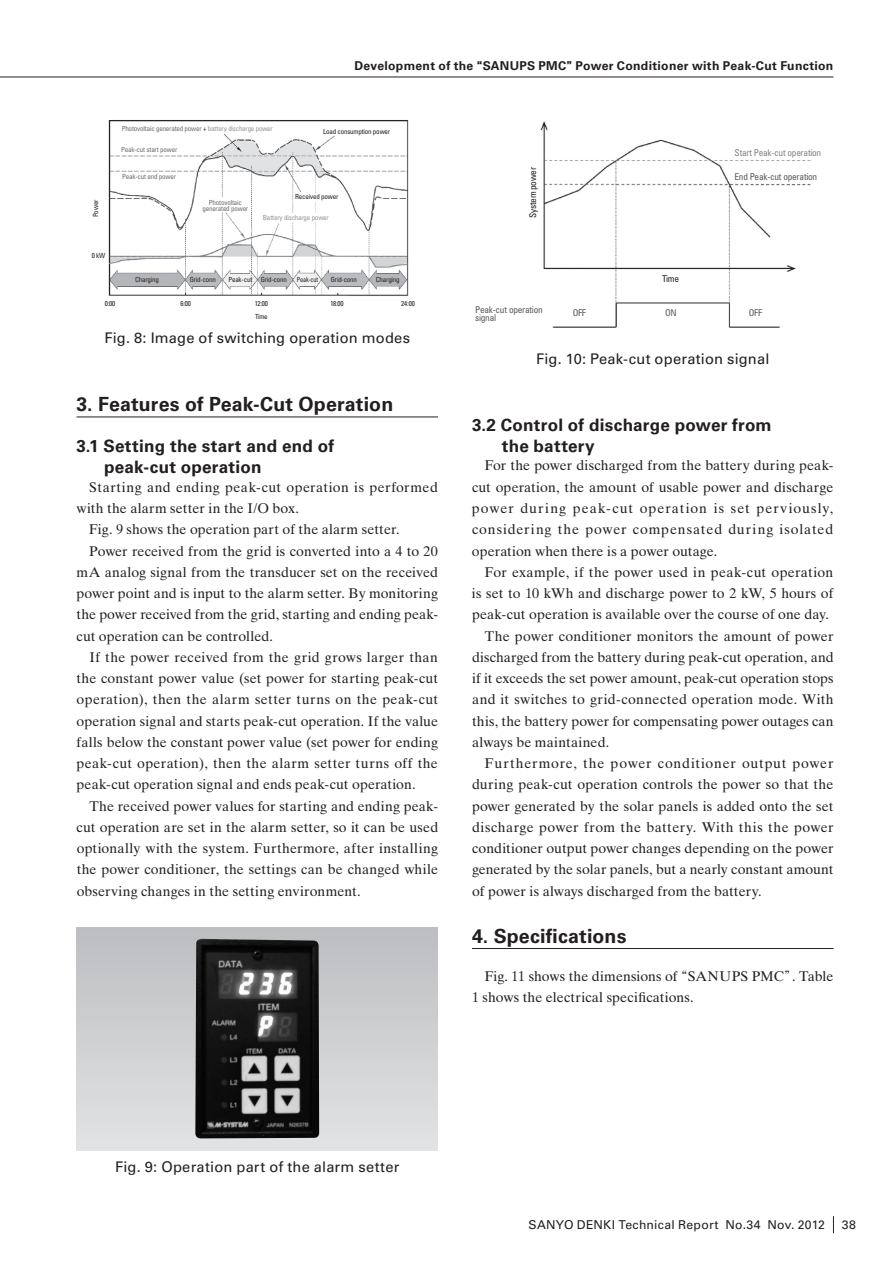
<style>
.page{position:relative;width:893px;height:1263px;background:#fff}
.page>*{position:absolute;margin:0;border:0;box-sizing:border-box;transform-origin:0 0}
.t1{font:700 19.5px "Univers";letter-spacing:.01em;color:#231f20}
.t2{font:700 17.1px/21.3px "Univers";letter-spacing:.015em;color:#231f20}
.t3{font:14.7px "Univers";letter-spacing:.015em;color:#231f20}
.t4{font:14.1px/21.3px "Times Ten";letter-spacing:.015em;color:#231f20;text-align:justify}
.t5{font:14.1px "Times Ten";letter-spacing:-.005em;color:#231f20}
.t6{font:14.1px "Times Ten";letter-spacing:.035em;color:#231f20}
.t7{font:14.1px "Times Ten";letter-spacing:.05em;color:#231f20}
.t8{font:700 12.15px "Univers";letter-spacing:.025em;color:#231f20}
.t9{font:12.15px "Univers";letter-spacing:.02em;color:#231f20}
.t10{font:condensed 9.3px/8.6px "Univers";letter-spacing:-.03em;color:#57585a}
.t11{font:condensed 9.3px "Univers";letter-spacing:-.035em;color:#808285}
.t12{font:condensed 9.3px "Univers";letter-spacing:-.025em;color:#231f20}
.t13{font:condensed 7.05px/12.8px "Univers";letter-spacing:-.03em;color:#231f20}
.t14{font:condensed 7.05px/6.4px "Univers";letter-spacing:-.03em;color:#6c6d70;text-align:center}
.t15{font:condensed 7.05px "Univers";letter-spacing:-.03em;color:#939598}
.t16{font:condensed 7.05px "Univers";letter-spacing:-.03em;color:#231f20;scale:.9 1}
.s1{font-family:"Shin Go Pro";font-size:10.65px}
.s2{color:#231f20}
.s3{color:#939598}
.s4{font-family:"Futo Min A101 Pro";font-weight:700;font-size:12.75px}
</style>
<div class="page">
<svg style="left:833px;top:1216px;width:1px;height:17px"></svg>
<hr style="left:0;top:77px;width:833px;height:1px;background:#231f20">
<div style="left:77px;top:927px;width:361px;height:223px;background:linear-gradient(to bottom,#bdbec0,#e2e3e5)"></div>
<img style="left:195px;top:939px;width:124px;height:199px">
<img style="left:108px;top:120px;width:301px;height:176px">
<div style="left:200px;top:197px;width:49px;height:15px;background:#fff"></div>
<div style="left:295px;top:193px;width:45px;height:8px;background:#fff"></div>
<div style="left:261px;top:214px;width:69px;height:8px;background:#fff"></div>
<hr style="left:77px;top:417px;width:361px;height:1px;background:#231f20">
<hr style="left:472px;top:948px;width:361px;height:1px;background:#231f20">
<img style="left:540px;top:121px;width:271px;height:207px">
<p class="t8" style="left:354px;top:59px;width:480px">Development of the<span class="s1">“</span>SANUPS PMC<span class="s1">”</span>Power Conditioner with Peak-Cut Function</p>
<p class="t13" style="left:89px;top:217px;width:19px;rotate:-90deg">Power</p>
<p class="t13" style="left:92px;top:249px;width:15px">0kW</p>
<p class="t14" style="left:122px;top:126px;width:153px">Photovoltaic generated power <span class="s2">+</span> <span class="s3">battery discharge power</span></p>
<p class="t14" style="left:121px;top:146px;width:58px">Peak-cut start power</p>
<p class="t14" style="left:122px;top:174px;width:55px">Peak-cut end power</p>
<p class="t14" style="left:203px;top:199px;width:47px">Photovoltaic generated power</p>
<p class="t13" style="left:323px;top:125px;width:69px">Load consumption power</p>
<p class="t13" style="left:295px;top:190px;width:45px">Received power</p>
<p class="t15" style="left:263px;top:213px;width:67px">Battery discharge power</p>
<p class="t13" style="left:135px;top:273px;width:25px">Charging</p>
<p class="t13" style="left:190px;top:273px;width:28px">Grid-conn</p>
<p class="t13" style="left:228px;top:273px;width:60px">Peak-cut Grid-conn</p>
<p class="t16" style="left:297px;top:275px;width:25px">Peak-cut</p>
<p class="t13" style="left:331px;top:273px;width:28px">Grid-conn</p>
<p class="t13" style="left:376px;top:273px;width:25px">Charging</p>
<p class="t12" style="left:527px;top:218px;width:53px;rotate:-90deg">System power</p>
<p class="t12" style="left:662px;top:272px;width:18px">Time</p>
<p class="t11" style="left:735px;top:147px;width:88px">Start Peak-cut operation</p>
<p class="t10" style="left:734px;top:172px;width:84px">End Peak-cut operation</p>
<p class="t13" style="left:105px;top:297px;width:12px">0:00</p>
<p class="t13" style="left:180px;top:297px;width:12px">6:00</p>
<p class="t13" style="left:255px;top:297px;width:15px">12:00<br>Time</p>
<p class="t13" style="left:330px;top:297px;width:15px">18:00</p>
<p class="t13" style="left:401px;top:297px;width:15px">24:00</p>
<p class="t3" style="left:104px;top:329px;width:307px">Fig. 8: Image of switching operation modes</p>
<h1 class="t1" style="left:77px;top:393px;width:318px">3. Features of Peak-Cut Operation</h1>
<p class="t2" style="left:104px;top:435px;width:231px;text-indent:-28px">3.1 Setting the start and end of peak-cut operation</p>
<p class="t6" style="left:89px;top:479px;width:350px">Starting and ending peak-cut operation is performed</p>
<p class="t4" style="left:76px;top:497px;width:224px">with the alarm setter in the I/O box.</p>
<p class="t4" style="left:89px;top:519px;width:312px">Fig. 9 shows the operation part of the alarm setter.</p>
<p class="t4" style="left:89px;top:540px;width:350px">Power received from the grid is converted into a 4 to 20</p>
<p class="t4" style="left:77px;top:561px;width:363px">mA analog signal from the transducer set on the received</p>
<p class="t4" style="left:77px;top:582px;width:363px">power point and is input to the alarm setter. By monitoring</p>
<p class="t4" style="left:77px;top:604px;width:363px">the power received from the grid, starting and ending peak-</p>
<p class="t4" style="left:77px;top:625px;width:198px">cut operation can be controlled.</p>
<p class="t4" style="left:89px;top:646px;width:350px">If the power received from the grid grows larger than</p>
<p class="t4" style="left:77px;top:667px;width:363px">the constant power value (set power for starting peak-cut</p>
<p class="t4" style="left:77px;top:689px;width:363px">operation), then the alarm setter turns on the peak-cut</p>
<p class="t4" style="left:77px;top:710px;width:363px">operation signal and starts peak-cut operation. If the value</p>
<p class="t4" style="left:77px;top:731px;width:363px">falls below the constant power value (set power for ending</p>
<p class="t4" style="left:77px;top:753px;width:363px">peak-cut operation), then the alarm setter turns off the</p>
<p class="t4" style="left:77px;top:774px;width:341px">peak-cut operation signal and ends peak-cut operation.</p>
<p class="t4" style="left:89px;top:795px;width:350px">The received power values for starting and ending peak-</p>
<p class="t4" style="left:77px;top:816px;width:363px">cut operation are set in the alarm setter, so it can be used</p>
<p class="t4" style="left:77px;top:838px;width:363px">optionally with the system. Furthermore, after installing</p>
<p class="t4" style="left:77px;top:859px;width:363px">the power conditioner, the settings can be changed while</p>
<p class="t4" style="left:77px;top:880px;width:285px">observing changes in the setting environment.</p>
<p class="t10" style="left:475px;top:305px;width:69px">Peak-cut operation signal</p>
<p class="t10" style="left:573px;top:308px;width:15px">OFF</p>
<p class="t10" style="left:665px;top:308px;width:13px">ON</p>
<p class="t10" style="left:749px;top:308px;width:15px">OFF</p>
<p class="t3" style="left:536px;top:350px;width:235px">Fig. 10: Peak-cut operation signal</p>
<p class="t2" style="left:502px;top:414px;width:272px;text-indent:-30px">3.2 Control of discharge power from the battery</p>
<p class="t4" style="left:472px;top:455px;width:363px;text-indent:13px">For the power discharged from the battery during peak&shy;cut operation, the amount of usable power and discharge power during peak-cut operation is set perviously, considering the power compensated during isolated operation when there is a power outage.</p>
<p class="t4" style="left:485px;top:561px;width:350px">For example, if the power used in peak-cut operation</p>
<p class="t4" style="left:472px;top:582px;width:363px">is set to 10 kWh and discharge power to 2 kW, 5 hours of</p>
<p class="t4" style="left:472px;top:604px;width:359px">peak-cut operation is available over the course of one day.</p>
<p class="t4" style="left:485px;top:625px;width:350px">The power conditioner monitors the amount of power</p>
<p class="t4" style="left:472px;top:646px;width:363px">discharged from the battery during peak-cut operation, and</p>
<p class="t5" style="left:472px;top:670px;width:363px">if it exceeds the set power amount, peak-cut operation stops</p>
<p class="t4" style="left:472px;top:689px;width:363px">and it switches to grid-connected operation mode. With</p>
<p class="t4" style="left:472px;top:710px;width:363px">this, the battery power for compensating power outages can</p>
<p class="t4" style="left:472px;top:731px;width:139px">always be maintained.</p>
<p class="t7" style="left:485px;top:755px;width:350px">Furthermore, the power conditioner output power</p>
<p class="t4" style="left:472px;top:774px;width:363px">during peak-cut operation controls the power so that the</p>
<p class="t4" style="left:472px;top:795px;width:363px">power generated by the solar panels is added onto the set</p>
<p class="t6" style="left:472px;top:819px;width:363px">discharge power from the battery. With this the power</p>
<p class="t4" style="left:472px;top:838px;width:363px">conditioner output power changes depending on the power</p>
<p class="t5" style="left:472px;top:861px;width:363px">generated by the solar panels, but a nearly constant amount</p>
<p class="t4" style="left:472px;top:880px;width:291px">of power is always discharged from the battery.</p>
<h1 class="t1" style="left:472px;top:924px;width:156px">4. Specifications</h1>
<p class="t4" style="left:472px;top:965px;width:363px;text-indent:13px">Fig. 11 shows the dimensions of<span class="s4">“</span>SANUPS PMC<span class="s4">”</span>. Table<br>1 shows the electrical specifications.</p>
<p class="t3" style="left:115px;top:1158px;width:286px">Fig. 9: Operation part of the alarm setter</p>
<p class="t9" style="left:529px;top:1217px;width:298px">SANYO DENKI Technical Report No.34 Nov. 2012</p>
<p class="t9" style="left:842px;top:1217px;width:16px">38</p>
</div>
